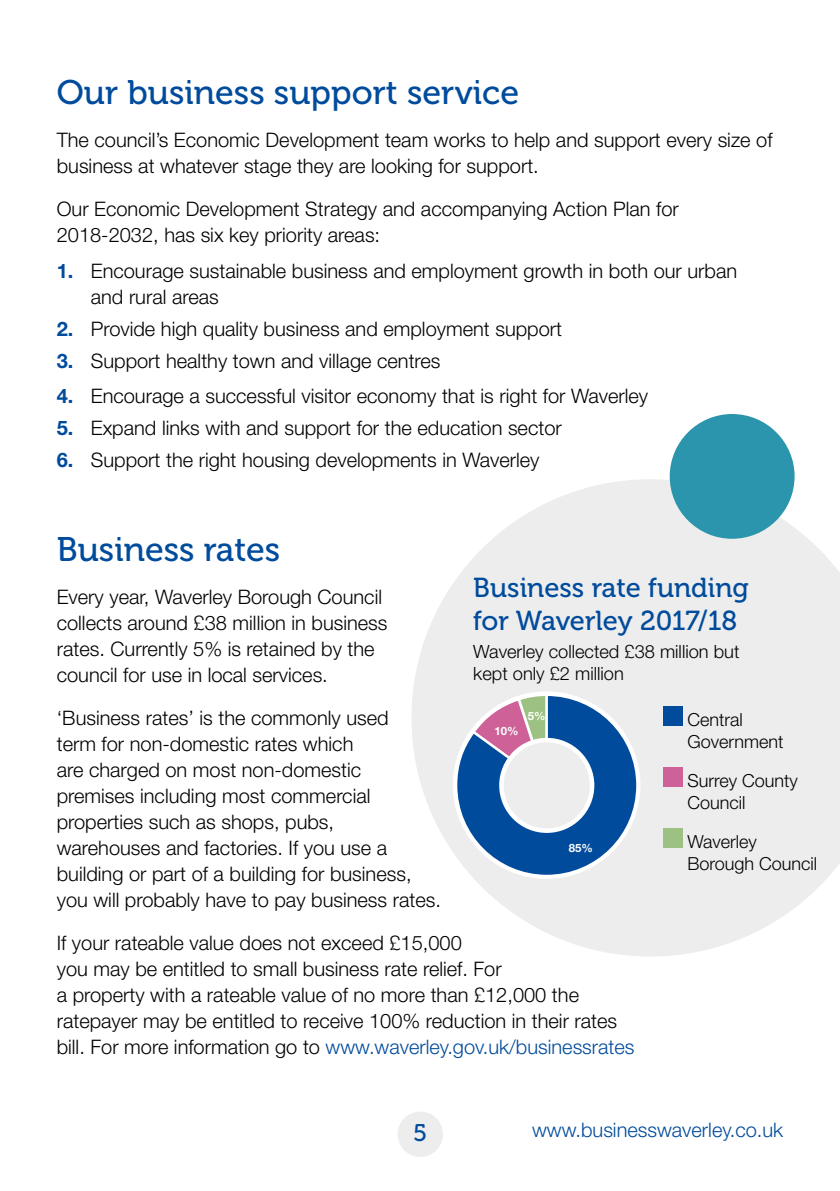
<style>
.page{position:relative;width:840px;height:1191px;background:#fff}
.page>*{position:absolute;margin:0;border:0;box-sizing:border-box;transform-origin:0 0}
.t1{font:34px "Museo 500";color:#004b9c}
.t2{font:27.4px/32.8px "Museo 500";color:#004b9c}
.t3{font:24px "Museo 500";color:#004b9c}
.t4{font:300 20px/26px "Helvetica Neue LT Std";color:#000}
.t5{font:300 20px "Helvetica Neue LT Std";color:#004b9c}
.t6{font:300 18.2px/21.8px "Helvetica Neue LT Std";color:#000}
.t7{font:300 18px/22px "Helvetica Neue LT Std";color:#000}
.t8{font:700 11.4px "Helvetica Neue LT Std";color:#fff}
.s1{font-weight:700;color:#004b9c}
.s2{color:#004b9c}
</style>
<div class="page">
<div style="left:397px;top:1111px;width:45px;height:46px;background:#ededed;border-radius:50%"></div>
<svg style="left:412px;top:479px;width:427px;height:477px;fill:#ededed"></svg>
<div style="left:662px;top:706px;width:20px;height:19px;background:#004b9c"></div>
<div style="left:662px;top:767px;width:20px;height:19px;background:#ce6298"></div>
<div style="left:662px;top:828px;width:20px;height:19px;background:#9cc182"></div>
<svg style="left:453px;top:692px;width:186px;height:186px"></svg>
<div style="left:501px;top:740px;width:90px;height:90px;background:#ededed;border-radius:50%"></div>
<div style="left:499px;top:738px;width:95px;height:95px;border:5px solid #fff;border-radius:50%"></div>
<div style="left:669px;top:414px;width:125px;height:125px;background:#2a95ac;border-radius:50%"></div>
<h1 class="t1" style="left:57px;top:74px;width:463px">Our business support service</h1>
<p class="t4" style="left:57px;top:127px;width:716px">The council’s Economic Development team works to help and support every size of business at whatever stage they are looking for support.</p>
<p class="t4" style="left:57px;top:196px;width:623px">Our Economic Development Strategy and accompanying Action Plan for<br>2018-2032, has six key priority areas:</p>
<p class="t4" style="left:91px;top:258px;width:647px;text-indent:-34px"><span class="s1">1.</span> Encourage sustainable business and employment growth in both our urban and rural areas</p>
<p class="t4" style="left:57px;top:315px;width:506px"><span class="s1">2.</span> Provide high quality business and employment support</p>
<p class="t4" style="left:57px;top:347px;width:385px"><span class="s1">3.</span> Support healthy town and village centres</p>
<p class="t4" style="left:57px;top:383px;width:592px"><span class="s1">4.</span> Encourage a successful visitor economy that is right for Waverley</p>
<p class="t4" style="left:57px;top:414px;width:506px"><span class="s1">5.</span> Expand links with and support for the education sector</p>
<p class="t4" style="left:57px;top:446px;width:484px"><span class="s1">6.</span> Support the right housing developments in Waverley</p>
<h1 class="t1" style="left:57px;top:531px;width:225px">Business rates</h1>
<p class="t4" style="left:57px;top:583px;width:332px">Every year, Waverley Borough Council collects around £38 million in business rates. Currently 5% is retained by the council for use in local services.</p>
<p class="t4" style="left:57px;top:704px;width:385px">‘Business rates’ is the commonly used<br>term for non-domestic rates which<br>are charged on most non-domestic premises including most commercial properties such as shops, pubs, warehouses and factories. If you use a building or part of a building for business, you will probably have to pay business rates.</p>
<p class="t4" style="left:57px;top:929px;width:579px">If your rateable value does not exceed £15,000<br>you may be entitled to small business rate relief. For<br>a property with a rateable value of no more than £12,000 the ratepayer may be entitled to receive 100% reduction in their rates bill. For more information go to <span class="s2">www.waverley.gov.uk/businessrates</span></p>
<h2 class="t2" style="left:473px;top:571px;width:277px">Business rate funding for Waverley 2017/18</h2>
<p class="t6" style="left:473px;top:640px;width:267px">Waverley collected £38 million but kept only £2 million</p>
<p class="t7" style="left:687px;top:707px;width:98px">Central<br>Government</p>
<p class="t7" style="left:687px;top:768px;width:112px">Surrey County<br>Council</p>
<p class="t7" style="left:687px;top:829px;width:131px">Waverley<br>Borough Council</p>
<p class="t8" style="left:527px;top:709px;width:19px">5%</p>
<p class="t8" style="left:494px;top:723px;width:26px">10%</p>
<p class="t8" style="left:568px;top:841px;width:26px">85%</p>
<p class="t3" style="left:413px;top:1119px;width:15px">5</p>
<p class="t5" style="left:532px;top:1117px;width:252px">www.businesswaverley.co.uk</p>
</div>
